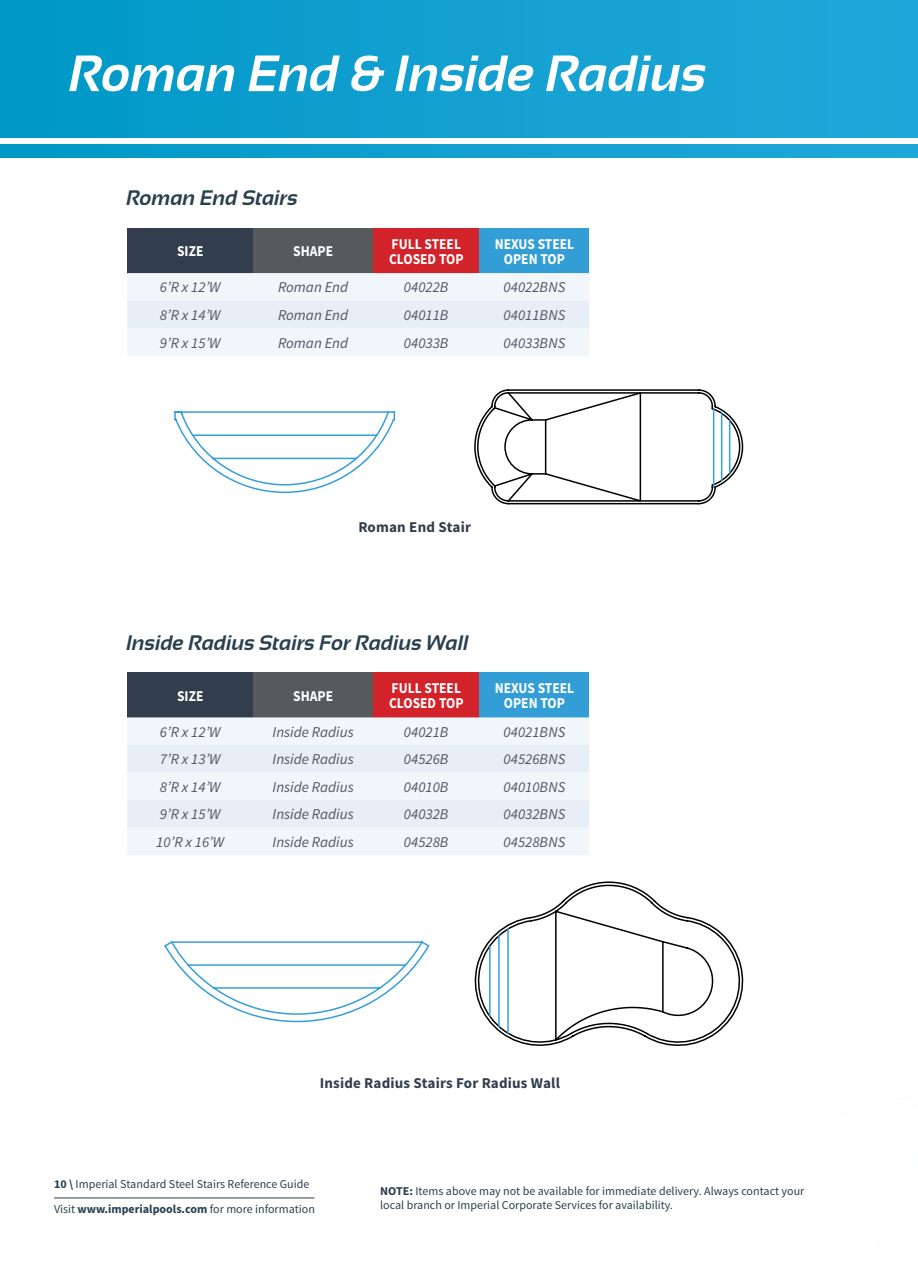
<style>
.page{position:relative;width:918px;height:1269px;background:#fff}
.page>*{position:absolute;margin:0;border:0;box-sizing:border-box;transform-origin:0 0}
.t1{font:italic 700 51px "Sansation";color:#fff}
.t2{font:italic 700 21px "Sansation";color:#29404e}
.t3{font:italic 15px "Source Sans Pro";color:#515664}
.t4{font:700 15px/15px "Source Sans Pro";color:#fff;scale:.9 1}
.t5{font:700 15px "Source Sans Pro";letter-spacing:.01em;color:#323e4d}
.t6{font:12px/13.5px "Source Sans Pro";color:#29404e}
.s1{font-weight:700}
</style>
<div class="page">
<hr style="left:54px;top:1198px;width:260px;height:1px;background:#29404e">
<div style="left:0;top:0;width:918px;height:138px;background:linear-gradient(to right,#0198c6,#21a7db)"></div>
<svg style="left:0;top:145px;width:918px;height:13px;background:#109fd0"></svg>
<div style="left:127px;top:228px;width:126px;height:45px;background:#323e4d"></div>
<div style="left:253px;top:228px;width:120px;height:45px;background:#58595b"></div>
<div style="left:373px;top:228px;width:107px;height:45px;background:#d2232a"></div>
<div style="left:480px;top:228px;width:109px;height:45px;background:#339ed6"></div>
<svg style="left:127px;top:273px;width:462px;height:82px"></svg>
<svg style="left:174px;top:411px;width:222px;height:83px"></svg>
<svg style="left:474px;top:389px;width:270px;height:116px"></svg>
<div style="left:127px;top:672px;width:126px;height:45px;background:#323e4d"></div>
<div style="left:253px;top:672px;width:120px;height:45px;background:#58595b"></div>
<div style="left:373px;top:672px;width:107px;height:45px;background:#d2232a"></div>
<div style="left:480px;top:672px;width:109px;height:45px;background:#339ed6"></div>
<div style="left:127px;top:717px;width:462px;height:138px;background:#f1f6fa"></div>
<svg style="left:127px;top:745px;width:462px;height:83px"></svg>
<svg style="left:474px;top:881px;width:270px;height:165px"></svg>
<hr style="left:498px;top:936px;width:2px;height:91px;background:#349ed9">
<hr style="left:507px;top:929px;width:2px;height:105px;background:#349ed9">
<hr style="left:489px;top:946px;width:2px;height:70px;background:#349ed9">
<svg style="left:164px;top:941px;width:266px;height:82px"></svg>
<h1 class="t1" style="left:69px;top:45px;width:639px">Roman End &amp; Inside Radius</h1>
<h2 class="t2" style="left:126px;top:186px;width:173px">Roman End Stairs</h2>
<p class="t4" style="left:177px;top:244px;width:31px">SIZE</p>
<p class="t4" style="left:293px;top:244px;width:46px">SHAPE</p>
<p class="t4" style="left:389px;top:237px;width:84px">FULL STEEL<br>CLOSED TOP</p>
<p class="t4" style="left:495px;top:237px;width:90px;text-align:center">NEXUS STEEL<br>OPEN TOP</p>
<p class="t3" style="left:160px;top:278px;width:62px">6’R x 12’W</p>
<p class="t3" style="left:278px;top:278px;width:72px">Roman End</p>
<p class="t3" style="left:404px;top:278px;width:46px">04022B</p>
<p class="t3" style="left:504px;top:278px;width:63px">04022BNS</p>
<p class="t3" style="left:160px;top:306px;width:62px">8’R x 14’W</p>
<p class="t3" style="left:278px;top:306px;width:72px">Roman End</p>
<p class="t3" style="left:404px;top:306px;width:46px">04011B</p>
<p class="t3" style="left:504px;top:306px;width:63px">04011BNS</p>
<p class="t3" style="left:160px;top:333px;width:62px">9’R x 15’W</p>
<p class="t3" style="left:278px;top:333px;width:72px">Roman End</p>
<p class="t3" style="left:404px;top:333px;width:46px">04033B</p>
<p class="t3" style="left:504px;top:333px;width:63px">04033BNS</p>
<p class="t5" style="left:358px;top:517px;width:114px">Roman End Stair</p>
<h2 class="t2" style="left:126px;top:631px;width:344px">Inside Radius Stairs For Radius Wall</h2>
<p class="t4" style="left:177px;top:689px;width:31px">SIZE</p>
<p class="t4" style="left:293px;top:689px;width:46px">SHAPE</p>
<p class="t4" style="left:389px;top:681px;width:84px">FULL STEEL<br>CLOSED TOP</p>
<p class="t4" style="left:495px;top:681px;width:90px;text-align:center">NEXUS STEEL<br>OPEN TOP</p>
<p class="t3" style="left:160px;top:723px;width:62px">6’R x 12’W</p>
<p class="t3" style="left:273px;top:723px;width:83px">Inside Radius</p>
<p class="t3" style="left:404px;top:723px;width:46px">04021B</p>
<p class="t3" style="left:504px;top:723px;width:63px">04021BNS</p>
<p class="t3" style="left:160px;top:750px;width:62px">7’R x 13’W</p>
<p class="t3" style="left:273px;top:750px;width:83px">Inside Radius</p>
<p class="t3" style="left:404px;top:750px;width:46px">04526B</p>
<p class="t3" style="left:504px;top:750px;width:63px">04526BNS</p>
<p class="t3" style="left:160px;top:778px;width:62px">8’R x 14’W</p>
<p class="t3" style="left:273px;top:778px;width:83px">Inside Radius</p>
<p class="t3" style="left:404px;top:778px;width:46px">04010B</p>
<p class="t3" style="left:504px;top:778px;width:63px">04010BNS</p>
<p class="t3" style="left:160px;top:805px;width:62px">9’R x 15’W</p>
<p class="t3" style="left:273px;top:805px;width:83px">Inside Radius</p>
<p class="t3" style="left:404px;top:805px;width:46px">04032B</p>
<p class="t3" style="left:504px;top:805px;width:63px">04032BNS</p>
<p class="t3" style="left:156px;top:833px;width:69px">10’R x 16’W</p>
<p class="t3" style="left:273px;top:833px;width:83px">Inside Radius</p>
<p class="t3" style="left:404px;top:833px;width:46px">04528B</p>
<p class="t3" style="left:504px;top:833px;width:63px">04528BNS</p>
<p class="t5" style="left:320px;top:1073px;width:242px">Inside Radius Stairs For Radius Wall</p>
<p class="t6" style="left:54px;top:1178px;width:257px"><span class="s1">10 \</span> Imperial Standard Steel Stairs Reference Guide</p>
<p class="t6" style="left:54px;top:1203px;width:262px">Visit <span class="s1">www.imperialpools.com</span> for more information</p>
<p class="t6" style="left:380px;top:1185px;width:426px"><span class="s1">NOTE:</span> Items above may not be available for immediate delivery. Always contact your local branch or Imperial Corporate Services for availability.</p>
</div>
